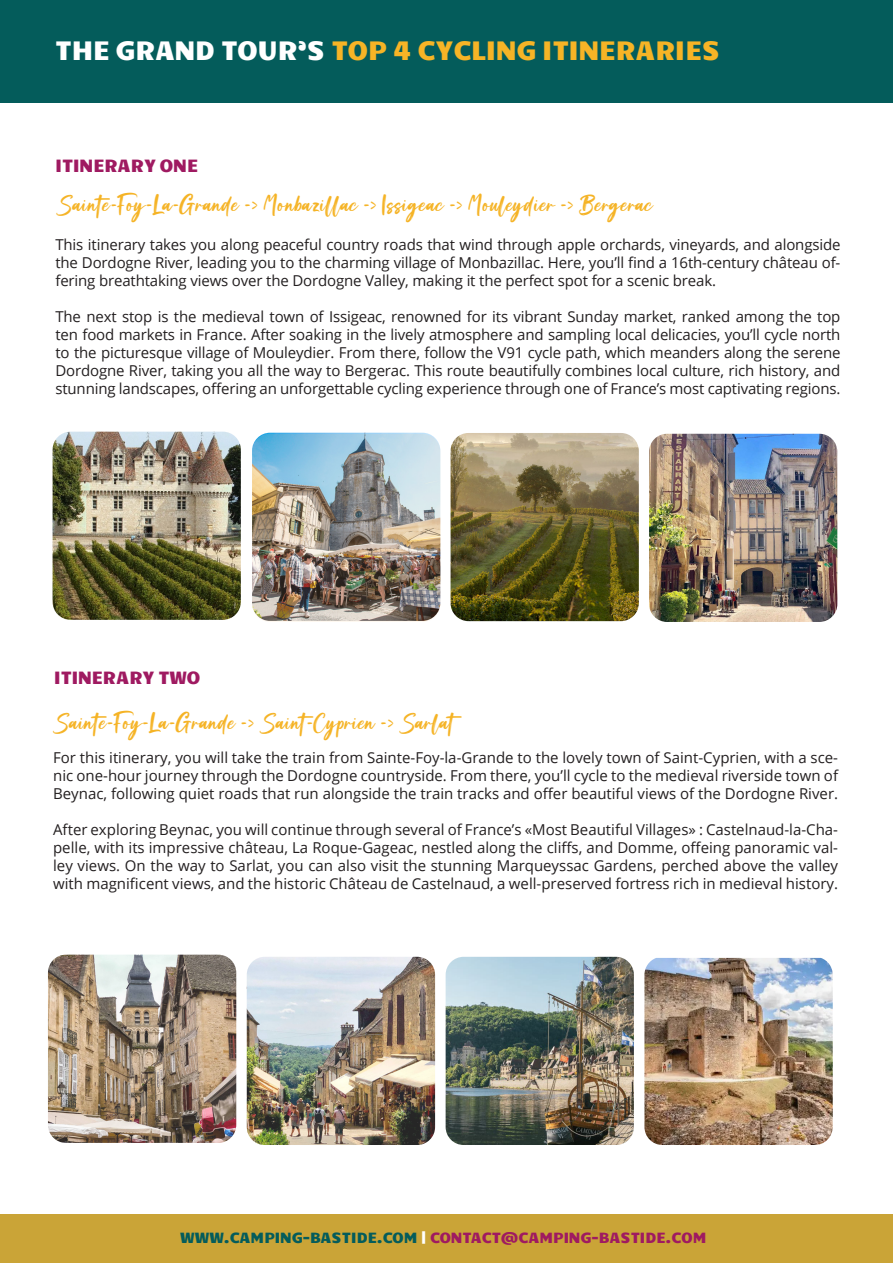
<style>
.page{position:relative;width:893px;height:1263px;background:#fff}
.page>*{position:absolute;margin:0;border:0;box-sizing:border-box;transform-origin:0 0}
.t1{font:27px "Candal";color:#f6b426}
.t2{font:19.5px "Brush Signature";color:#f5b325}
.t3{font:18px "Candal";color:#9f1a61}
.t4{font:15px/18px "Open Sans";letter-spacing:-.005em;color:#231f20;text-align:justify}
.t5{font:15px "Candal";color:#9f1a61}
.s1{color:#fff}
.s2{color:#045c5b}
</style>
<div class="page">
<div style="left:0;top:1214px;width:893px;height:49px;background:#caa437"></div>
<img style="left:644px;top:958px;width:189px;height:187px">
<img style="left:446px;top:957px;width:188px;height:188px">
<img style="left:247px;top:957px;width:188px;height:188px;border-radius:18px">
<img style="left:48px;top:955px;width:188px;height:188px;border-radius:18px">
<img style="left:53px;top:432px;width:188px;height:188px">
<img style="left:649px;top:434px;width:188px;height:188px">
<img style="left:451px;top:433px;width:188px;height:188px">
<img style="left:252px;top:434px;width:188px;height:188px;border-radius:18px">
<div style="left:0;top:0;width:893px;height:102px;background:#045c5b"></div>
<p class="t1" style="left:55px;top:31px;width:667px"><span class="s1">THE GRAND TOUR’S</span> TOP 4 CYCLING ITINERARIES</p>
<p class="t3" style="left:55px;top:153px;width:144px">ITINERARY ONE</p>
<p class="t2" style="left:57px;top:193px;width:598px">Sainte-Foy-La-Grande -&gt; Monbazillac -&gt; Issigeac -&gt; Mouleydier -&gt; Bergerac</p>
<p class="t4" style="left:55px;top:235px;width:787px">This itinerary takes you along peaceful country roads that wind through apple orchards, vineyards, and alongside the Dordogne River, leading you to the charming village of Monbazillac. Here, you’ll find a 16th-century château of&shy;fering breathtaking views over the Dordogne Valley, making it the perfect spot for a scenic break.</p>
<p class="t4" style="left:55px;top:307px;width:787px">The next stop is the medieval town of Issigeac, renowned for its vibrant Sunday market, ranked among the top ten food markets in France. After soaking in the lively atmosphere and sampling local delicacies, you’ll cycle north to the picturesque village of Mouleydier. From there, follow the V91 cycle path, which meanders along the serene Dordogne River, taking you all the way to Bergerac. This route beautifully combines local culture, rich history, and stunning landscapes, offering an unforgettable cycling experience through one of France’s most captivating regions.</p>
<p class="t3" style="left:54px;top:665px;width:148px">ITINERARY TWO</p>
<p class="t2" style="left:53px;top:711px;width:413px">Sainte-Foy-La-Grande -&gt; Saint-Cyprien -&gt; Sarlat</p>
<p class="t4" style="left:53px;top:748px;width:786px">For this itinerary, you will take the train from Sainte-Foy-la-Grande to the lovely town of Saint-Cyprien, with a sce&shy;nic one-hour journey through the Dordogne countryside. From there, you’ll cycle to the medieval riverside town of Beynac, following quiet roads that run alongside the train tracks and offer beautiful views of the Dordogne River.</p>
<p class="t4" style="left:53px;top:820px;width:786px">After exploring Beynac, you will continue through several of France’s «Most Beautiful Villages» : Castelnaud-la-Cha&shy;pelle, with its impressive château, La Roque-Gageac, nestled along the cliffs, and Domme, offeing panoramic val&shy;ley views. On the way to Sarlat, you can also visit the stunning Marqueyssac Gardens, perched above the valley with magnificent views, and the historic Château de Castelnaud, a well-preserved fortress rich in medieval history.</p>
<p class="t5" style="left:180px;top:1227px;width:528px"><span class="s2">WWW.CAMPING-BASTIDE.COM</span> <span class="s1">|</span> CONTACT@CAMPING-BASTIDE.COM</p>
</div>
